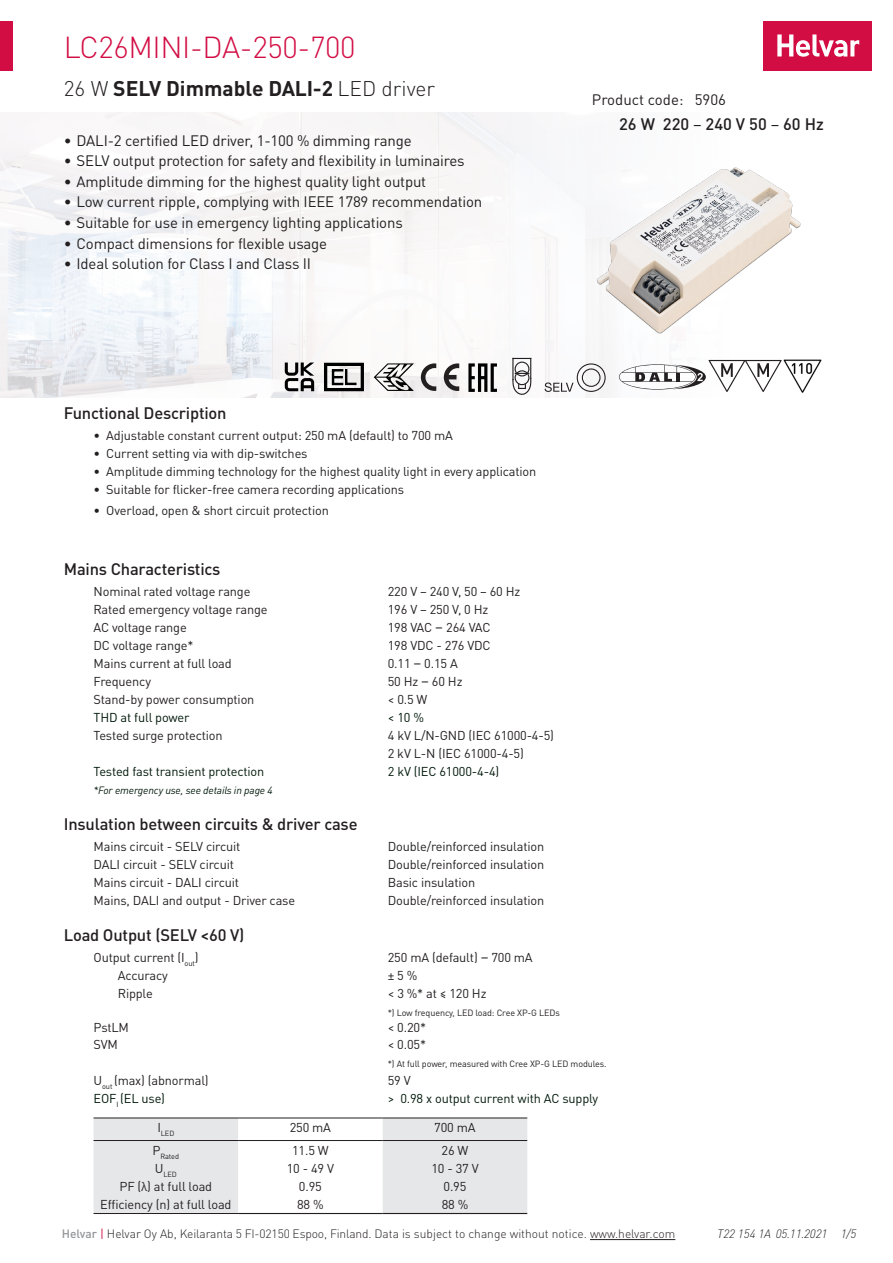
<style>
.page{position:relative;width:893px;height:1263px;background:#fff}
.page>*{position:absolute;margin:0;border:0;box-sizing:border-box;transform-origin:0 0}
.HELVAR_Small_Heading{font:300 30px "DIN Pro";letter-spacing:-.01em;color:#d20d44}
.headlineO{font:700 21px "DIN Pro";color:#231f20}
.Data_subheads{font:500 16.5px "DIN Pro";letter-spacing:-.01em;color:#231f20}
.Tehot{font:500 16.5px "DIN Pro";color:#231f20}
.Tehot-2{font:15px "DIN Pro";letter-spacing:-.01em;color:#231f20}
.Data_bread{font:12.75px "DIN Pro";letter-spacing:-.01em;color:#231f20}
.Data_bread-2{font:12.75px "DIN Pro";letter-spacing:-.01em;color:#00190a}
.t1{font:300 12px "DIN Pro";color:#231f20}
.Documnetn_number{font:italic 300 12px "DIN Pro";letter-spacing:-.005em;color:#231f20}
.Data_bread-3{font:italic 10.5px "DIN Pro";letter-spacing:-.01em;color:#00190a}
.Data_bread-4{font:9px "DIN Pro";letter-spacing:-.01em;color:#231f20}
.Data_bread-5{font:7.5px "DIN Pro";letter-spacing:-.01em;color:#231f20}
.s1{font-weight:300}
.s2{font-weight:400}
.s3{font-size:15px}
.s4{font-weight:500;color:#939598}
.s5{font-weight:400;color:#d20d44}
</style>
<div class="page">
<hr style="left:590px;top:1239px;width:85px;height:1px;background:#231f20">
<img style="left:0;top:113px;width:772px;height:285px">
<div style="left:94px;top:1118px;width:144px;height:95px;background:#e6e7e9"></div>
<div style="left:383px;top:1118px;width:144px;height:95px;background:#e6e7e9"></div>
<hr style="left:238px;top:1213px;width:145px;height:1px;background:#231f20">
<hr style="left:383px;top:1213px;width:144px;height:1px;background:#231f20">
<hr style="left:238px;top:1117px;width:145px;height:1px;background:#231f20">
<hr style="left:383px;top:1117px;width:144px;height:1px;background:#231f20">
<hr style="left:238px;top:1140px;width:145px;height:1px;background:#231f20">
<hr style="left:383px;top:1140px;width:144px;height:1px;background:#231f20">
<hr style="left:94px;top:1140px;width:144px;height:1px;background:#231f20">
<hr style="left:94px;top:1117px;width:144px;height:1px;background:#231f20">
<hr style="left:94px;top:1213px;width:144px;height:1px;background:#231f20">
<svg style="left:332px;top:368px;width:26px;height:18px"></svg>
<div style="left:324px;top:363px;width:40px;height:28px;border:3px solid #000"></div>
<img style="left:535px;top:138px;width:266px;height:202px">
<svg style="left:545px;top:382px;width:28px;height:10px"></svg>
<div style="left:582px;top:368px;width:18px;height:19px;border:1px solid #231f20;border-radius:50%"></div>
<div style="left:577px;top:363px;width:29px;height:29px;border:1px solid #231f20;border-radius:50%"></div>
<svg style="left:285px;top:362px;width:29px;height:29px"></svg>
<div style="left:763px;top:21px;width:109px;height:50px;background:#d20d44"></div>
<svg style="left:777px;top:34px;width:82px;height:23px"></svg>
<div style="left:0;top:21px;width:13px;height:50px;background:#d20d44"></div>
<svg style="left:421px;top:363px;width:38px;height:28px"></svg>
<svg style="left:374px;top:363px;width:40px;height:28px"></svg>
<svg style="left:468px;top:363px;width:29px;height:29px"></svg>
<svg style="left:512px;top:358px;width:19px;height:37px"></svg>
<svg style="left:619px;top:360px;width:163px;height:32px"></svg>
<img style="left:783px;top:359px;width:39px;height:34px">
<p class="HELVAR_Small_Heading" style="left:64px;top:24px;width:293px">LC26MINI-DA-250-700</p>
<p class="headlineO" style="left:64px;top:71px;width:373px"><span class="s1">26 W</span> SELV Dimmable DALI-2 <span class="s1">LED driver</span></p>
<p class="Tehot-2" style="left:64px;top:129px;width:350px">• DALI-2 certified LED driver, 1-100 % dimming range</p>
<p class="Tehot-2" style="left:64px;top:149px;width:402px">• SELV output protection for safety and flexibility in luminaires</p>
<p class="Tehot-2" style="left:64px;top:170px;width:364px">• Amplitude dimming for the highest quality light output</p>
<p class="Tehot-2" style="left:64px;top:190px;width:420px">• Low current ripple, complying with IEEE 1789 recommendation</p>
<p class="Tehot-2" style="left:64px;top:211px;width:340px">• Suitable for use in emergency lighting applications</p>
<p class="Tehot-2" style="left:64px;top:231px;width:265px">• Compact dimensions for flexible usage</p>
<p class="Tehot-2" style="left:64px;top:252px;width:249px">• Ideal solution for Class I and Class II</p>
<p class="Data_subheads" style="left:64px;top:399px;width:164px">Functional Description</p>
<p class="Data_bread" style="left:94px;top:425px;width:361px">• Adjustable constant current output: 250 mA (default) to 700 mA</p>
<p class="Data_bread" style="left:94px;top:443px;width:216px">• Current setting via with dip-switches</p>
<p class="Data_bread" style="left:94px;top:461px;width:444px">• Amplitude dimming technology for the highest quality light in every application</p>
<p class="Data_bread" style="left:94px;top:479px;width:312px">• Suitable for flicker-free camera recording applications</p>
<p class="Data_bread" style="left:94px;top:500px;width:237px">• Overload, open &amp; short circuit protection</p>
<p class="Tehot-2" style="left:592px;top:88px;width:136px">Product code: 5906</p>
<p class="Tehot" style="left:619px;top:110px;width:206px">26 W 220 <span class="s2">–</span> 240 V 50 <span class="s2">–</span> 60 Hz</p>
<p class="Data_subheads" style="left:64px;top:555px;width:158px">Mains Characteristics</p>
<p class="Data_bread" style="left:94px;top:581px;width:158px">Nominal rated voltage range</p>
<p class="Data_bread" style="left:388px;top:581px;width:134px">220 V – 240 V, 50 – 60 Hz</p>
<p class="Data_bread" style="left:94px;top:599px;width:175px">Rated emergency voltage range</p>
<p class="Data_bread" style="left:388px;top:599px;width:102px">196 V – 250 V, 0 Hz</p>
<p class="Data_bread" style="left:94px;top:617px;width:95px">AC voltage range</p>
<p class="Data_bread" style="left:388px;top:617px;width:104px">198 VAC <span class="s3">–</span> 264 VAC</p>
<p class="Data_bread" style="left:94px;top:635px;width:102px">DC voltage range*</p>
<p class="Data_bread" style="left:388px;top:635px;width:104px">198 VDC - 276 VDC</p>
<p class="Data_bread" style="left:94px;top:653px;width:140px">Mains current at full load</p>
<p class="Data_bread" style="left:388px;top:653px;width:72px">0.11 <span class="s3">–</span> 0.15 A</p>
<p class="Data_bread" style="left:94px;top:671px;width:59px">Frequency</p>
<p class="Data_bread" style="left:388px;top:671px;width:76px">50 Hz <span class="s3">–</span> 60 Hz</p>
<p class="Data_bread" style="left:94px;top:689px;width:162px">Stand-by power consumption</p>
<p class="Data_bread" style="left:388px;top:689px;width:41px">&lt; 0.5 W</p>
<p class="Data_bread-2" style="left:94px;top:707px;width:97px">THD at full power</p>
<p class="Data_bread-2" style="left:388px;top:707px;width:38px">&lt; 10 %</p>
<p class="Data_bread" style="left:94px;top:725px;width:131px">Tested surge protection</p>
<p class="Data_bread" style="left:388px;top:725px;width:168px">4 kV L/N-GND (IEC 61000-4-5)</p>
<p class="Data_bread" style="left:388px;top:743px;width:138px">2 kV L-N (IEC 61000-4-5)</p>
<p class="Data_bread-2" style="left:94px;top:761px;width:172px">Tested fast transient protection</p>
<p class="Data_bread-2" style="left:388px;top:761px;width:113px">2 kV (IEC 61000-4-4)</p>
<p class="Data_bread-3" style="left:94px;top:781px;width:181px">*For emergency use, see details in page 4</p>
<p class="Data_subheads" style="left:64px;top:810px;width:295px">Insulation between circuits &amp; driver case</p>
<p class="Data_bread" style="left:94px;top:836px;width:148px">Mains circuit - SELV circuit</p>
<p class="Data_bread" style="left:388px;top:836px;width:158px">Double/reinforced insulation</p>
<p class="Data_bread" style="left:94px;top:854px;width:142px">DALI circuit - SELV circuit</p>
<p class="Data_bread" style="left:388px;top:854px;width:158px">Double/reinforced insulation</p>
<p class="Data_bread" style="left:94px;top:872px;width:147px">Mains circuit - DALI circuit</p>
<p class="Data_bread" style="left:388px;top:872px;width:89px">Basic insulation</p>
<p class="Data_bread" style="left:94px;top:890px;width:203px">Mains, DALI and output - Driver case</p>
<p class="Data_bread" style="left:388px;top:890px;width:158px">Double/reinforced insulation</p>
<p class="Data_subheads" style="left:64px;top:921px;width:182px">Load Output (SELV &lt;60 V)</p>
<p class="Data_bread" style="left:94px;top:947px;width:107px">Output current (I<sub>out</sub>)</p>
<p class="Data_bread" style="left:388px;top:947px;width:146px">250 mA (default) <span class="s3">–</span> 700 mA</p>
<p class="Data_bread" style="left:118px;top:965px;width:52px">Accuracy</p>
<p class="Data_bread" style="left:388px;top:965px;width:31px">± 5 %</p>
<p class="Data_bread" style="left:118px;top:983px;width:37px">Ripple</p>
<p class="Data_bread" style="left:388px;top:983px;width:100px">&lt; 3 %* at ≤ 120 Hz</p>
<p class="Data_bread-4" style="left:388px;top:1005px;width:174px">*) Low frequency, LED load: Cree XP-G LEDs</p>
<p class="Data_bread" style="left:94px;top:1017px;width:37px">PstLM</p>
<p class="Data_bread" style="left:388px;top:1017px;width:40px">&lt; 0.20*</p>
<p class="Data_bread" style="left:94px;top:1034px;width:26px">SVM</p>
<p class="Data_bread" style="left:388px;top:1034px;width:40px">&lt; 0.05*</p>
<p class="Data_bread-4" style="left:388px;top:1056px;width:220px">*) At full power, measured with Cree XP-G LED modules.</p>
<p class="Data_bread" style="left:94px;top:1070px;width:117px">U<sub>out</sub> (max) (abnormal)</p>
<p class="Data_bread" style="left:388px;top:1070px;width:24px">59 V</p>
<p class="Data_bread-2" style="left:94px;top:1088px;width:73px">EOF<sub>I</sub> (EL use)</p>
<p class="Data_bread-2" style="left:388px;top:1088px;width:212px">&gt; 0.98 x output current with AC supply</p>
<p class="Data_bread-5" style="left:157px;top:1127px;width:18px"><sup>I</sup>LED</p>
<p class="Data_bread" style="left:290px;top:1117px;width:43px">250 mA</p>
<p class="Data_bread" style="left:434px;top:1117px;width:43px">700 mA</p>
<p class="Data_bread-5" style="left:152px;top:1150px;width:28px"><sup>P</sup>Rated</p>
<p class="Data_bread" style="left:292px;top:1140px;width:38px">11.5 W</p>
<p class="Data_bread" style="left:442px;top:1140px;width:28px">26 W</p>
<p class="Data_bread-5" style="left:155px;top:1168px;width:24px"><sup>U</sup>LED</p>
<p class="Data_bread" style="left:287px;top:1158px;width:49px">10 - 49 V</p>
<p class="Data_bread" style="left:431px;top:1158px;width:49px">10 - 37 V</p>
<p class="Data_bread" style="left:119px;top:1176px;width:94px">PF (λ) at full load</p>
<p class="Data_bread" style="left:299px;top:1176px;width:24px">0.95</p>
<p class="Data_bread" style="left:443px;top:1176px;width:24px">0.95</p>
<p class="Data_bread" style="left:100px;top:1194px;width:133px">Efficiency (η) at full load</p>
<p class="Data_bread" style="left:297px;top:1194px;width:28px">88 %</p>
<p class="Data_bread" style="left:442px;top:1194px;width:28px">88 %</p>
<p class="t1" style="left:62px;top:1224px;width:615px"><span class="s4">Helvar</span> <span class="s5">|</span> Helvar Oy Ab, Keilaranta 5 FI-02150 Espoo, Finland. Data is subject to change without notice. www.helvar.com</p>
<p class="Documnetn_number" style="left:717px;top:1224px;width:141px">T22 154 1A 05.11.2021 1/5</p>
</div>
